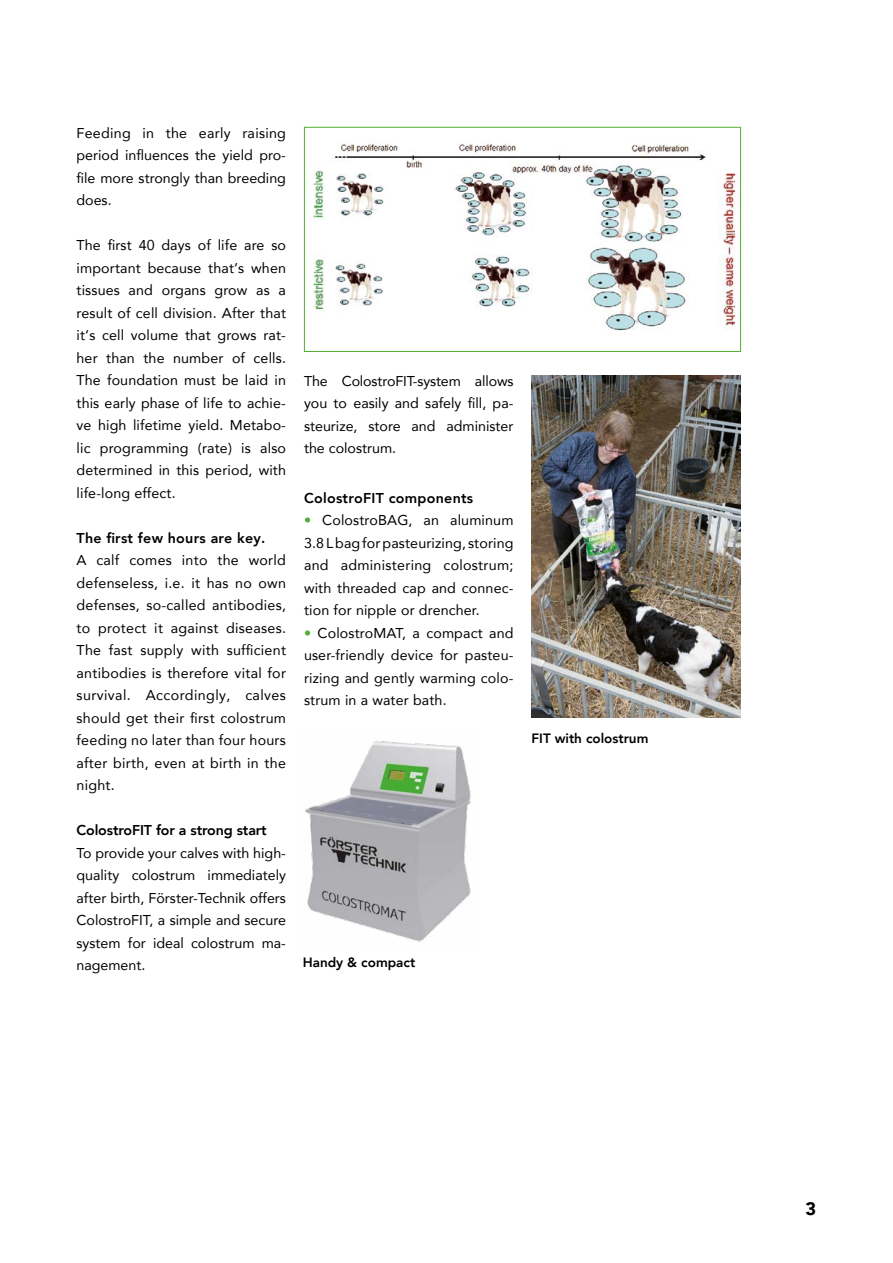
<style>
.page{position:relative;width:893px;height:1263px;background:#fff}
.page>*{position:absolute;margin:0;border:0;box-sizing:border-box;transform-origin:0 0}
.t1{font:900 18px "Avenir LT Com";color:#000}
.t2{font:14.25px/22.5px "Avenir LT Com";letter-spacing:.01em;color:#000;text-align:justify}
.t3{font:800 14.25px "Avenir LT Com";letter-spacing:.02em;color:#000}
.t4{font:800 14.25px "Avenir LT Com";letter-spacing:-.01em;color:#000}
.t5{font:800 13.5px "Avenir LT Com";color:#000}
.s1{color:#52ae32}
</style>
<div class="page">
<img style="left:313px;top:139px;width:426px;height:191px">
<div style="left:304px;top:127px;width:437px;height:225px;border:1px solid #52ae32"></div>
<img style="left:531px;top:376px;width:210px;height:342px">
<img style="left:305px;top:740px;width:166px;height:202px">
<p class="t2" style="left:77px;top:121px;width:211px">Feeding in the early raising period influences the yield pro&shy;file more strongly than breeding does.</p>
<p class="t2" style="left:77px;top:234px;width:211px">The first 40 days of life are so important because that‘s when tissues and organs grow as a result of cell division. After that it‘s cell volume that grows rat&shy;her than the number of cells.<br>The foundation must be laid in this early phase of life to achie&shy;ve high lifetime yield. Metabo&shy;lic programming (rate) is also determined in this period, with life-long effect.</p>
<p class="t3" style="left:77px;top:529px;width:190px">The first few hours are key.</p>
<p class="t2" style="left:77px;top:549px;width:211px">A calf comes into the world defenseless, i.e. it has no own defenses, so-called antibodies, to protect it against diseases.<br>The fast supply with sufficient antibodies is therefore vital for survival. Accordingly, calves should get their first colostrum feeding no later than four hours after birth, even at birth in the night.</p>
<p class="t4" style="left:77px;top:822px;width:192px">ColostroFIT for a strong start</p>
<p class="t2" style="left:77px;top:841px;width:211px">To provide your calves with high&shy;quality colostrum immediately after birth, Förster-Technik offers ColostroFIT, a simple and secure system for ideal colostrum ma&shy;nagement.</p>
<p class="t2" style="left:304px;top:369px;width:211px">The ColostroFIT-system allows you to easily and safely fill, pa&shy;steurize, store and administer the colostrum.</p>
<p class="t3" style="left:304px;top:489px;width:171px">ColostroFIT components</p>
<p class="t2" style="left:304px;top:509px;width:211px"><span class="s1">•</span> ColostroBAG, an aluminum 3.8 L bag for pasteurizing, storing and administering colostrum; with threaded cap and connec&shy;tion for nipple or drencher.</p>
<p class="t2" style="left:304px;top:621px;width:211px"><span class="s1">•</span> ColostroMAT, a compact and user-friendly device for pasteu&shy;rizing and gently warming colo&shy;strum in a water bath.</p>
<p class="t5" style="left:303px;top:954px;width:114px">Handy &amp; compact</p>
<p class="t5" style="left:531px;top:730px;width:118px">FIT with colostrum</p>
<p class="t1" style="left:805px;top:1198px;width:12px">3</p>
</div>
